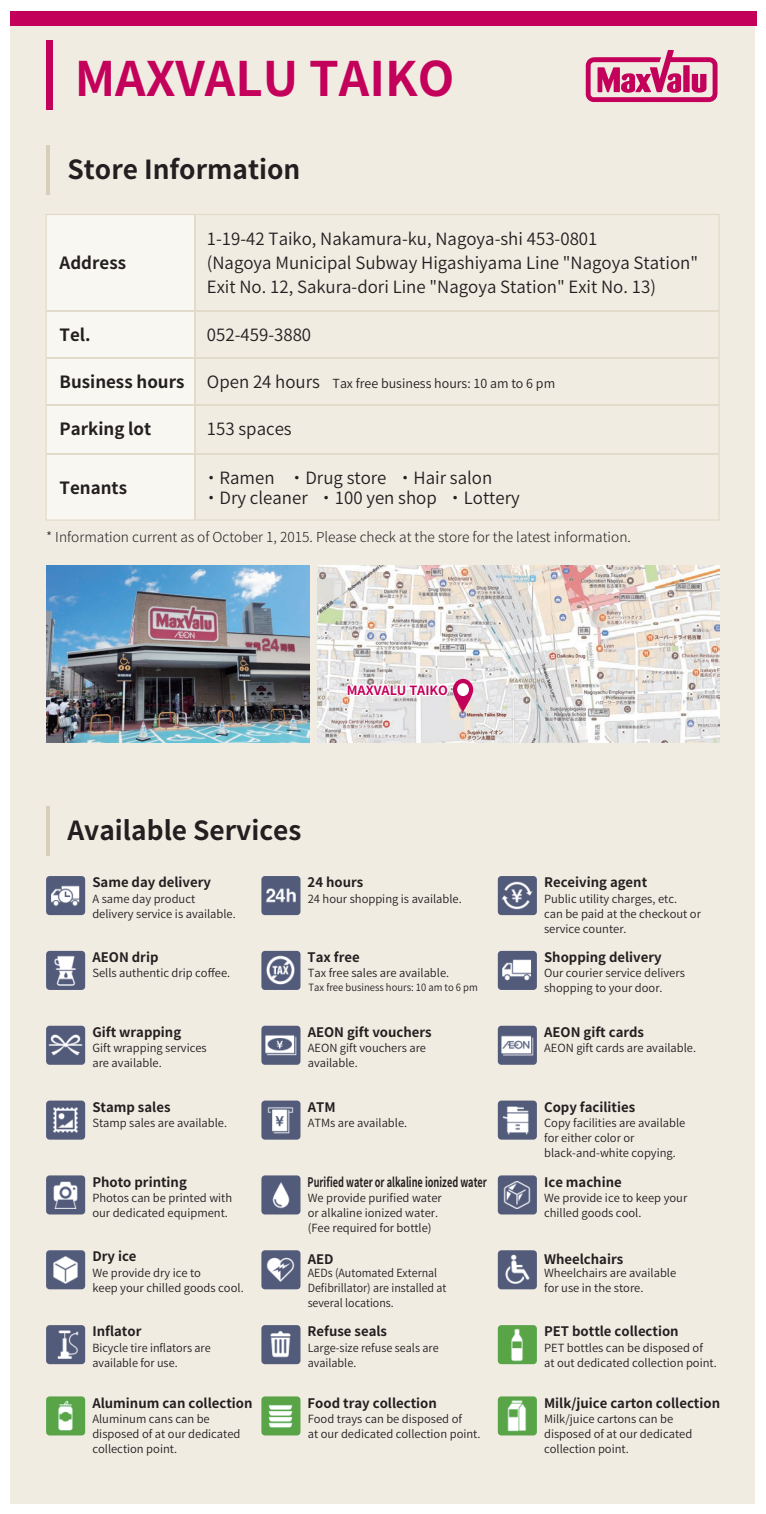
<style>
.page{position:relative;width:766px;height:1514px;background:#fff}
.page>*{position:absolute;margin:0;border:0;box-sizing:border-box;transform-origin:0 0}
.t1{font:700 47.5px "Source Han Sans JP";color:#c3015b}
.t2{font:700 26.25px "Source Han Sans JP";color:#231f20}
.t3{font:16.88px/23.8px "Source Han Sans JP";color:#231f20}
.t4{font:700 16.88px "Source Han Sans JP";color:#231f20}
.t5{font:300 13.75px "Source Han Sans JP";color:#231f20}
.t6{font:700 13.12px "Source Han Sans JP";color:#231f20}
.t7{font:700 13.12px "Source Han Sans JP";color:#231f20;scale:.7 1}
.t8{font:700 12.62px "Source Han Sans CN";color:#b6255e}
.t9{font:12.5px "Source Han Sans JP";color:#231f20}
.t10{font:11.25px/15px "Source Han Sans JP";color:#231f20}
.t11{font:11.25px/15px "Source Han Sans JP";color:#231f20;scale:.95 1}
.t12{font:10px "Source Han Sans JP";color:#231f20;scale:.95 1}
</style>
<div class="page">
<div style="left:10px;top:12px;width:744px;height:1491px;background:#f1ece2"></div>
<img style="left:46px;top:876px;width:39px;height:39px">
<img style="left:261px;top:876px;width:39px;height:39px">
<img style="left:497px;top:876px;width:39px;height:39px">
<img style="left:46px;top:950px;width:39px;height:39px">
<img style="left:261px;top:950px;width:39px;height:39px">
<img style="left:497px;top:950px;width:39px;height:39px">
<img style="left:46px;top:1025px;width:39px;height:39px">
<img style="left:261px;top:1025px;width:39px;height:39px">
<img style="left:497px;top:1025px;width:39px;height:39px">
<img style="left:46px;top:1100px;width:39px;height:39px">
<img style="left:261px;top:1100px;width:39px;height:39px">
<img style="left:497px;top:1100px;width:39px;height:39px">
<img style="left:46px;top:1175px;width:39px;height:39px">
<img style="left:261px;top:1175px;width:39px;height:39px">
<img style="left:497px;top:1175px;width:39px;height:39px">
<img style="left:46px;top:1250px;width:39px;height:39px">
<img style="left:261px;top:1250px;width:39px;height:39px">
<img style="left:497px;top:1250px;width:39px;height:39px">
<img style="left:46px;top:1325px;width:39px;height:38px">
<img style="left:261px;top:1325px;width:39px;height:38px">
<img style="left:497px;top:1325px;width:39px;height:38px">
<img style="left:46px;top:1396px;width:39px;height:39px">
<img style="left:261px;top:1396px;width:39px;height:39px">
<img style="left:497px;top:1396px;width:39px;height:39px">
<div style="left:46px;top:41px;width:6px;height:69px;background:#c3015b"></div>
<hr style="left:46px;top:145px;width:4px;height:50px;background:#d8cebc">
<hr style="left:46px;top:806px;width:4px;height:50px;background:#d8cebc">
<svg style="left:45px;top:214px;width:674px;height:306px"></svg>
<hr style="left:195px;top:214px;width:1px;height:306px;background:#e3dbc9">
<hr style="left:46px;top:311px;width:672px;height:1px;background:#e3dbc9">
<hr style="left:46px;top:358px;width:672px;height:1px;background:#e3dbc9">
<img style="left:318px;top:566px;width:401px;height:176px">
<img style="left:46px;top:566px;width:263px;height:176px">
<svg style="left:345px;top:665px;width:128px;height:46px"></svg>
<div style="left:10px;top:11px;width:746px;height:14px;background:#c3015b"></div>
<hr style="left:46px;top:404px;width:672px;height:2px;background:#e3dbc9">
<hr style="left:46px;top:453px;width:672px;height:1px;background:#e3dbc9">
<svg style="left:585px;top:50px;width:132px;height:52px"></svg>
<h1 class="t1" style="left:75px;top:52px;width:381px">MAXVALU TAIKO</h1>
<h2 class="t2" style="left:67px;top:154px;width:234px">Store Information</h2>
<h3 class="t4" style="left:60px;top:253px;width:68px">Address</h3>
<h3 class="t3" style="left:207px;top:227px;width:492px">1-19-42 Taiko, Nakamura-ku, Nagoya-shi 453-0801<br>(Nagoya Municipal Subway Higashiyama Line "Nagoya Station"<br>Exit No. 12, Sakura-dori Line "Nagoya Station" Exit No. 13)</h3>
<h3 class="t4" style="left:60px;top:326px;width:33px">Tel.</h3>
<h3 class="t3" style="left:207px;top:324px;width:106px">052-459-3880</h3>
<h3 class="t4" style="left:60px;top:372px;width:126px">Business hours</h3>
<h3 class="t3" style="left:207px;top:370px;width:115px">Open 24 hours</h3>
<h3 class="t4" style="left:60px;top:419px;width:93px">Parking lot</h3>
<h3 class="t3" style="left:207px;top:417px;width:86px">153 spaces</h3>
<p class="t9" style="left:332px;top:376px;width:224px">Tax free business hours: 10 am to 6 pm</p>
<h3 class="t3" style="left:203px;top:468px;width:318px;line-height:20px">・Ramen 　・Drug store　・Hair salon　・Dry cleaner　・100 yen shop　・Lottery</h3>
<h3 class="t4" style="left:60px;top:478px;width:69px">Tenants</h3>
<p class="t5" style="left:46px;top:529px;width:586px">* Information current as of October 1, 2015. Please check at the store for the latest information.</p>
<p class="t8" style="left:346px;top:683px;width:103px">MAXVALU TAIKO</p>
<h2 class="t2" style="left:67px;top:815px;width:235px">Available Services</h2>
<p class="t6" style="left:92px;top:874px;width:120px">Same day delivery</p>
<p class="t10" style="left:92px;top:891px;width:145px">A same day product delivery service is available.</p>
<p class="t6" style="left:307px;top:874px;width:57px">24 hours</p>
<p class="t10" style="left:307px;top:891px;width:155px">24 hour shopping is available.</p>
<p class="t6" style="left:92px;top:949px;width:68px">AEON drip</p>
<p class="t10" style="left:92px;top:966px;width:139px">Sells authentic drip coffee.</p>
<p class="t6" style="left:92px;top:1024px;width:90px">Gift wrapping</p>
<p class="t10" style="left:92px;top:1040px;width:116px">Gift wrapping services are available.</p>
<p class="t6" style="left:92px;top:1099px;width:80px">Stamp sales</p>
<p class="t10" style="left:92px;top:1115px;width:136px">Stamp sales are available.</p>
<p class="t6" style="left:92px;top:1174px;width:96px">Photo printing</p>
<p class="t10" style="left:92px;top:1190px;width:141px">Photos can be printed with our dedicated equipment.</p>
<p class="t6" style="left:92px;top:1249px;width:46px">Dry ice</p>
<p class="t10" style="left:92px;top:1265px;width:153px">We provide dry ice to<br>keep your chilled goods cool.</p>
<p class="t6" style="left:92px;top:1323px;width:50px">Inflator</p>
<p class="t10" style="left:92px;top:1340px;width:120px">Bicycle tire inflators are available for use.</p>
<p class="t6" style="left:92px;top:1395px;width:162px">Aluminum can collection</p>
<p class="t10" style="left:92px;top:1411px;width:150px">Aluminum cans can be disposed of at our dedicated collection point.</p>
<p class="t6" style="left:307px;top:949px;width:54px">Tax free</p>
<p class="t10" style="left:307px;top:966px;width:143px">Tax free sales are available.</p>
<p class="t12" style="left:308px;top:981px;width:179px">Tax free business hours: 10 am to 6 pm</p>
<p class="t6" style="left:307px;top:1024px;width:125px">AEON gift vouchers</p>
<p class="t10" style="left:307px;top:1040px;width:120px">AEON gift vouchers are available.</p>
<p class="t6" style="left:307px;top:1099px;width:29px">ATM</p>
<p class="t10" style="left:307px;top:1115px;width:101px">ATMs are available.</p>
<p class="t7" style="left:307px;top:1174px;width:257px">Purified water or alkaline ionized water</p>
<p class="t10" style="left:307px;top:1190px;width:136px">We provide purified water or alkaline ionized water. (Fee required for bottle)</p>
<p class="t6" style="left:307px;top:1251px;width:27px">AED</p>
<p class="t11" style="left:307px;top:1265px;width:147px">AEDs (Automated External<br>Defibrillator) are installed at several locations.</p>
<p class="t6" style="left:307px;top:1323px;width:81px">Refuse seals</p>
<p class="t10" style="left:307px;top:1340px;width:132px">Large-size refuse seals are available.</p>
<p class="t6" style="left:307px;top:1395px;width:131px">Food tray collection</p>
<p class="t10" style="left:307px;top:1411px;width:174px">Food trays can be disposed of<br>at our dedicated collection point.</p>
<p class="t6" style="left:544px;top:874px;width:105px">Receiving agent</p>
<p class="t10" style="left:544px;top:891px;width:158px">Public utility charges, etc.<br>can be paid at the checkout or service counter.</p>
<p class="t6" style="left:544px;top:949px;width:119px">Shopping delivery</p>
<p class="t10" style="left:544px;top:966px;width:142px">Our courier service delivers shopping to your door.</p>
<p class="t6" style="left:544px;top:1024px;width:101px">AEON gift cards</p>
<p class="t10" style="left:544px;top:1040px;width:153px">AEON gift cards are available.</p>
<p class="t6" style="left:544px;top:1099px;width:93px">Copy facilities</p>
<p class="t10" style="left:544px;top:1115px;width:143px">Copy facilities are available for either color or black-and-white copying.</p>
<p class="t6" style="left:544px;top:1174px;width:79px">Ice machine</p>
<p class="t10" style="left:544px;top:1190px;width:145px">We provide ice to keep your chilled goods cool.</p>
<p class="t6" style="left:544px;top:1251px;width:81px">Wheelchairs</p>
<p class="t10" style="left:544px;top:1265px;width:134px">Wheelchairs are available for use in the store.</p>
<p class="t6" style="left:544px;top:1323px;width:136px">PET bottle collection</p>
<p class="t10" style="left:544px;top:1340px;width:174px">PET bottles can be disposed of<br>at out dedicated collection point.</p>
<p class="t6" style="left:544px;top:1395px;width:177px">Milk/juice carton collection</p>
<p class="t10" style="left:544px;top:1411px;width:150px">Milk/juice cartons can be disposed of at our dedicated collection point.</p>
</div>
